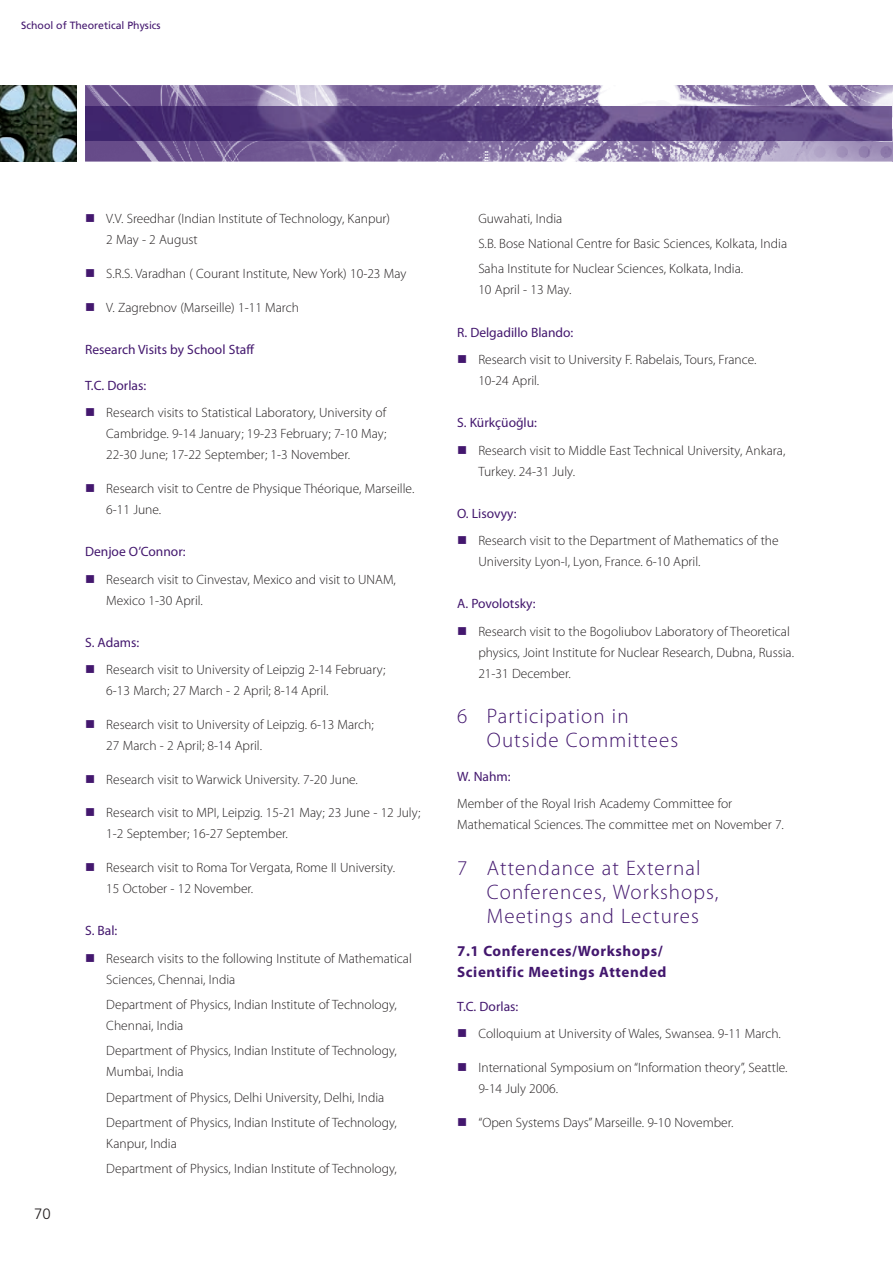
<style>
.page{position:relative;width:893px;height:1263px;background:#fff}
.page>*{position:absolute;margin:0;border:0;box-sizing:border-box;transform-origin:0 0}
.t1{font:300 21px/24px "Myriad Pro";letter-spacing:.05em;color:#43176e}
.t2{font:700 15px/21px "Myriad Pro";letter-spacing:.04em;color:#43176e}
.t3{font:300 15px "Frutiger LT Std";color:#231f20}
.t4{font:300 13.5px/21px "Myriad Pro";color:#231f20}
.t5{font:13.5px "Myriad Pro";color:#43176e}
.t6{font:10.5px "Frutiger LT Std";color:#43176e}
.s1{color:#43176e}
</style>
<div class="page">
<img style="left:0;top:85px;width:77px;height:77px">
<img style="left:85px;top:85px;width:808px;height:77px">
<img style="left:85px;top:106px;width:808px;height:34px">
<p class="t6" style="left:21px;top:21px;width:141px">School of Theoretical Physics</p>
<p class="t3" style="left:34px;top:1207px;width:18px">70</p>
<p class="t4" style="left:106px;top:209px;width:285px;text-indent:-21px"><span class="s1">■</span> V.V. Sreedhar (Indian Institute of Technology, Kanpur)<br>2 May - 2 August</p>
<p class="t4" style="left:85px;top:263px;width:323px"><span class="s1">■</span> S.R.S. Varadhan ( Courant Institute, New York) 10-23 May</p>
<p class="t4" style="left:85px;top:297px;width:215px"><span class="s1">■</span> V. Zagrebnov (Marseille) 1-11 March</p>
<p class="t5" style="left:85px;top:344px;width:171px">Research Visits by School Staff</p>
<p class="t5" style="left:85px;top:380px;width:63px">T.C. Dorlas:</p>
<p class="t4" style="left:106px;top:403px;width:282px;text-align:justify;text-indent:-21px"><span class="s1">■</span> Research visits to Statistical Laboratory, University of Cambridge. 9-14 January; 19-23 February; 7-10 May; 22-30 June; 17-22 September; 1-3 November.</p>
<p class="t4" style="left:106px;top:478px;width:310px;text-indent:-21px"><span class="s1">■</span> Research visit to Centre de Physique Théorique, Marseille.<br>6-11 June.</p>
<p class="t5" style="left:85px;top:546px;width:102px">Denjoe O’Connor:</p>
<p class="t4" style="left:106px;top:569px;width:291px;text-indent:-21px"><span class="s1">■</span> Research visit to Cinvestav, Mexico and visit to UNAM,<br>Mexico 1-30 April.</p>
<p class="t5" style="left:85px;top:637px;width:56px">S. Adams:</p>
<p class="t4" style="left:106px;top:660px;width:281px;text-indent:-21px"><span class="s1">■</span> Research visit to University of Leipzig 2-14 February;<br>6-13 March; 27 March - 2 April; 8-14 April.</p>
<p class="t4" style="left:106px;top:714px;width:269px;text-indent:-21px"><span class="s1">■</span> Research visit to University of Leipzig. 6-13 March;<br>27 March - 2 April; 8-14 April.</p>
<p class="t4" style="left:85px;top:769px;width:274px"><span class="s1">■</span> Research visit to Warwick University. 7-20 June.</p>
<p class="t4" style="left:106px;top:803px;width:316px;text-indent:-21px"><span class="s1">■</span> Research visit to MPI, Leipzig. 15-21 May; 23 June - 12 July;<br>1-2 September; 16-27 September.</p>
<p class="t4" style="left:106px;top:858px;width:290px;text-indent:-21px"><span class="s1">■</span> Research visit to Roma Tor Vergata, Rome II University.<br>15 October - 12 November.</p>
<p class="t5" style="left:85px;top:926px;width:34px">S. Bal:</p>
<p class="t4" style="left:106px;top:948px;width:307px;text-indent:-21px"><span class="s1">■</span> Research visits to the following Institute of Mathematical<br>Sciences, Chennai, India</p>
<p class="t4" style="left:106px;top:995px;width:292px">Department of Physics, Indian Institute of Technology,<br>Chennai, India</p>
<p class="t4" style="left:106px;top:1041px;width:292px">Department of Physics, Indian Institute of Technology,<br>Mumbai, India</p>
<p class="t4" style="left:106px;top:1085px;width:292px;line-height:25.2px">Department of Physics, Delhi University, Delhi, India<br>Department of Physics, Indian Institute of Technology,</p>
<p class="t4" style="left:106px;top:1131px;width:292px;line-height:25.2px">Kanpur, India<br>Department of Physics, Indian Institute of Technology,</p>
<p class="t4" style="left:478px;top:206px;width:310px;line-height:25.2px">Guwahati, India<br>S.B. Bose National Centre for Basic Sciences, Kolkata, India<br>Saha Institute for Nuclear Sciences, Kolkata, India.</p>
<p class="t4" style="left:478px;top:280px;width:94px">10 April - 13 May.</p>
<p class="t5" style="left:457px;top:327px;width:118px">R. Delgadillo Blando:</p>
<p class="t4" style="left:478px;top:349px;width:280px;text-indent:-21px"><span class="s1">■</span> Research visit to University F. Rabelais, Tours, France.<br>10-24 April.</p>
<p class="t5" style="left:457px;top:417px;width:81px">S. Kürkçüoğlu:</p>
<p class="t4" style="left:478px;top:440px;width:309px;text-indent:-21px"><span class="s1">■</span> Research visit to Middle East Technical University, Ankara,<br>Turkey. 24-31 July.</p>
<p class="t5" style="left:457px;top:508px;width:61px">O. Lisovyy:</p>
<p class="t4" style="left:478px;top:531px;width:302px;text-indent:-21px"><span class="s1">■</span> Research visit to the Department of Mathematics of the<br>University Lyon-I, Lyon, France. 6-10 April.</p>
<p class="t5" style="left:457px;top:599px;width:80px">A. Povolotsky:</p>
<p class="t4" style="left:478px;top:621px;width:317px;text-indent:-21px"><span class="s1">■</span> Research visit to the Bogoliubov Laboratory of Theoretical physics, Joint Institute for Nuclear Research, Dubna, Russia.<br>21-31 December.</p>
<h1 class="t1" style="left:487px;top:705px;width:193px;text-indent:-30px">6 Participation in<br>Outside Committees</h1>
<p class="t5" style="left:457px;top:771px;width:55px">W. Nahm:</p>
<p class="t4" style="left:457px;top:794px;width:328px">Member of the Royal Irish Academy Committee for<br>Mathematical Sciences. The committee met on November 7.</p>
<h1 class="t1" style="left:487px;top:856px;width:233px;text-indent:-30px">7 Attendance at External<br>Conferences, Workshops,<br>Meetings and Lectures</h1>
<p class="t2" style="left:457px;top:941px;width:211px">7.1 Conferences/Workshops/<br>Scientific Meetings Attended</p>
<p class="t5" style="left:457px;top:1001px;width:63px">T.C. Dorlas:</p>
<p class="t4" style="left:457px;top:1024px;width:325px"><span class="s1">■</span> Colloquium at University of Wales, Swansea. 9-11 March.</p>
<p class="t4" style="left:478px;top:1058px;width:311px;text-indent:-21px"><span class="s1">■</span> International Symposium on “Information theory”, Seattle.<br>9-14 July 2006.</p>
<p class="t4" style="left:457px;top:1112px;width:278px"><span class="s1">■</span> “Open Systems Days” Marseille. 9-10 November.</p>
</div>
